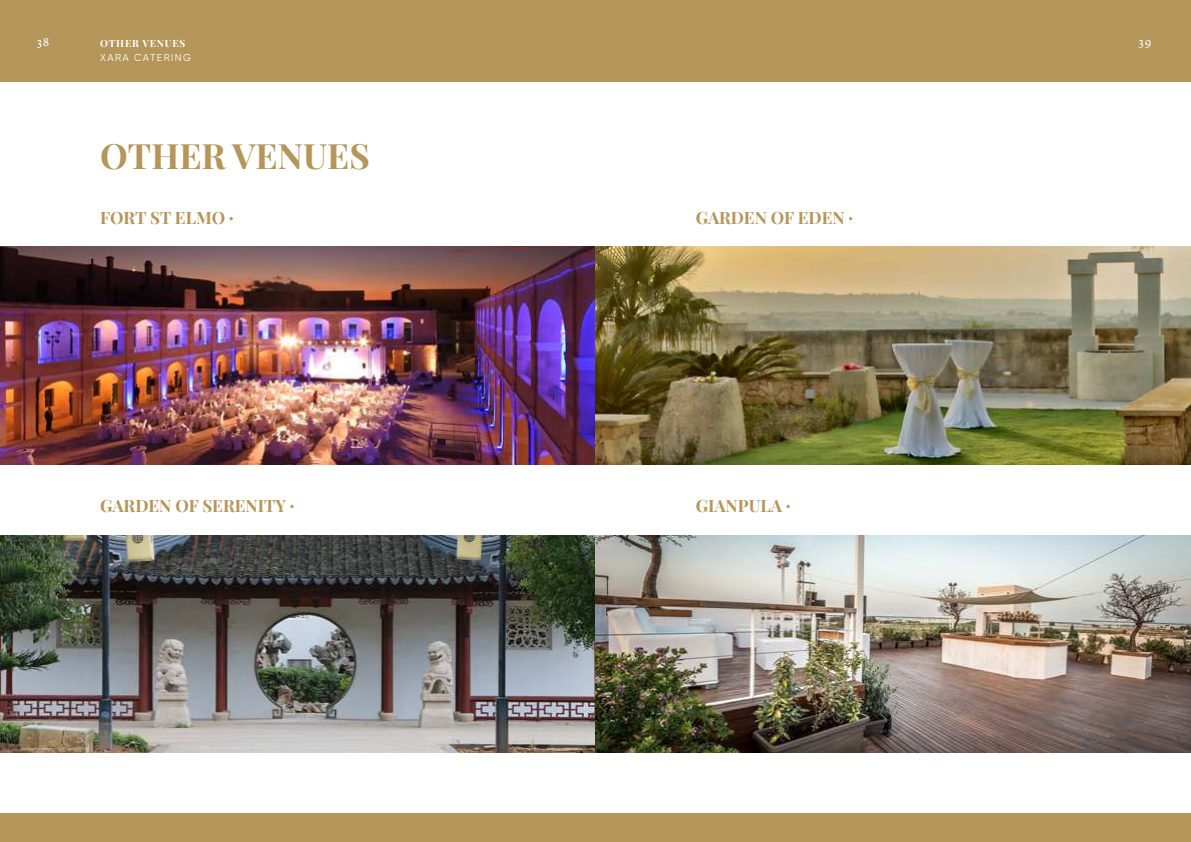
<style>
.page{position:relative;width:1191px;height:842px;background:#fff}
.page>*{position:absolute;margin:0;border:0;box-sizing:border-box;transform-origin:0 0}
.t1{font:700 35px "Playfair Display";color:#b4965a}
.t2{font:700 17px "Playfair Display";color:#b4965a}
.t3{font:14.5px "Adobe Jenson Pro";color:#fff}
.t4{font:10px "Gilroy";letter-spacing:.14em;color:#fff}
.t5{font:700 10px "Playfair Display";letter-spacing:.075em;color:#fff}
</style>
<div class="page">
<div style="left:0;top:0;width:1191px;height:82px;background:#b4965a"></div>
<div style="left:0;top:813px;width:1191px;height:29px;background:#b4965a"></div>
<svg style="left:229px;top:217px;width:4px;height:4px"></svg>
<svg style="left:290px;top:504px;width:4px;height:4px"></svg>
<svg style="left:848px;top:217px;width:4px;height:4px"></svg>
<img style="left:0;top:247px;width:1191px;height:217px">
<img style="left:0;top:535px;width:1191px;height:218px">
<p class="t3" style="left:36px;top:36px;width:15px">38</p>
<p class="t3" style="left:1138px;top:36px;width:15px">39</p>
<p class="t5" style="left:100px;top:37px;width:87px">OTHER VENUES</p>
<p class="t4" style="left:100px;top:53px;width:92px">XARA CATERING</p>
<h1 class="t1" style="left:100px;top:136px;width:271px">OTHER VENUES</h1>
<p class="t2" style="left:100px;top:208px;width:127px">FORT ST ELMO</p>
<p class="t2" style="left:100px;top:495px;width:187px">GARDEN OF SERENITY</p>
<p class="t2" style="left:695px;top:208px;width:150px">GARDEN OF EDEN</p>
<p class="t2" style="left:695px;top:495px;width:88px">GIANPULA</p>
</div>
